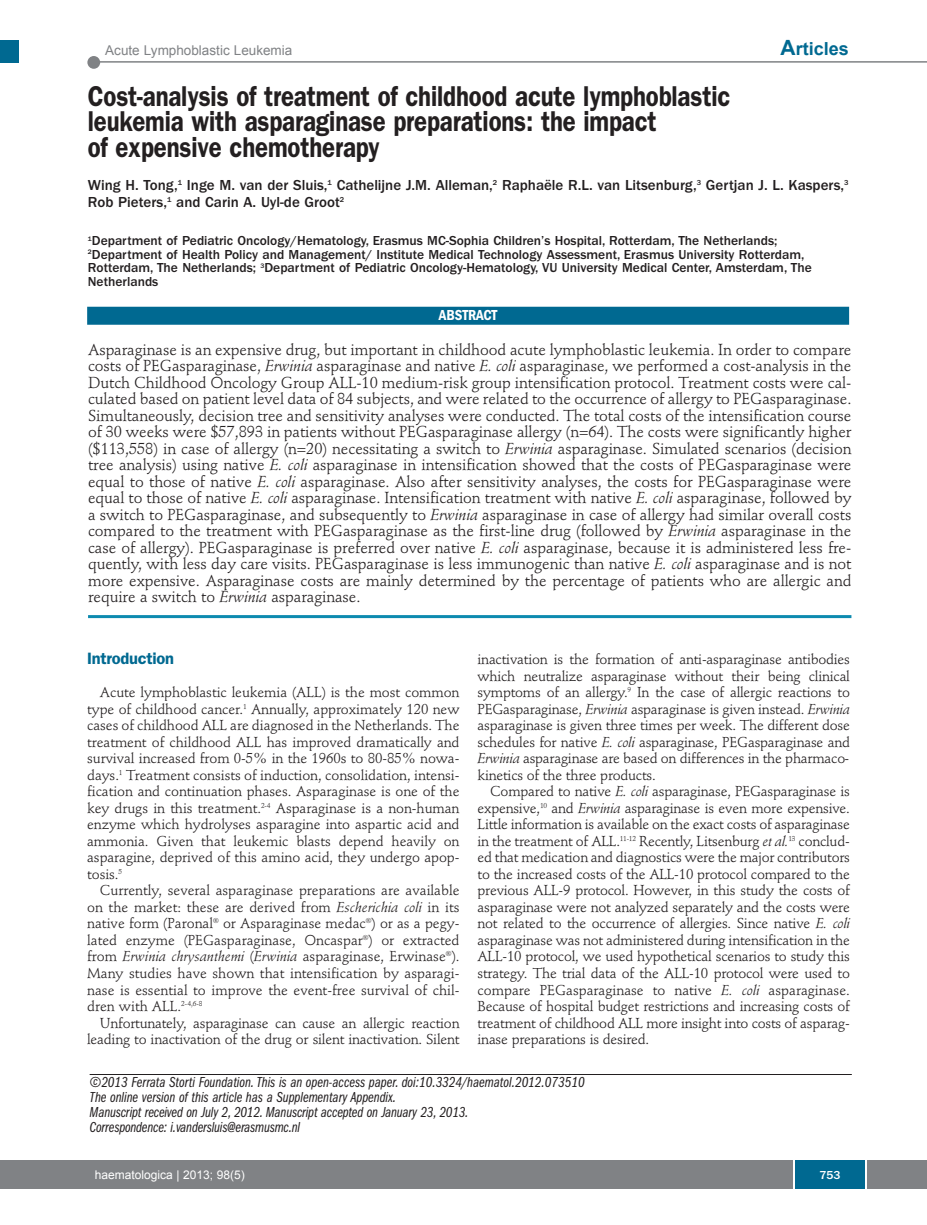
<style>
.page{position:relative;width:927px;height:1225px;background:#fff}
.page>*{position:absolute;margin:0;border:0;box-sizing:border-box;transform-origin:0 0}
.t1{font:600 28.8px/25.5px "Franklin Gothic";letter-spacing:-.005em;color:#231f20;scale:.83 1}
.t2{font:700 18px "Arial";color:#006991}
.t3{font:600 16.5px "Franklin Gothic";letter-spacing:-.015em;color:#006991}
.t4{font:15.75px/16.5px "Stempel Schneidler";letter-spacing:-.005em;color:#231f20;text-align:justify}
.t5{font:15px/15px "Franklin Gothic Book Cmpr Ital";color:#231f20}
.t6{font:500 15px/16.5px "Franklin Gothic";color:#231f20}
.t7{font:600 condensed 15px "Franklin Gothic";letter-spacing:-.005em;color:#fff}
.t8{font:14.25px/16.5px "Stempel Schneidler";letter-spacing:-.015em;color:#231f20;text-align:justify}
.t9{font:500 13.5px/13.5px "Franklin Gothic";color:#231f20}
.t10{font:13.5px "Arial";color:#808285}
.t11{font:12px "Arial";color:#fff}
.t12{font:500 12px "Franklin Gothic";color:#fff}
.s1{font-size:21px}
.s2{font-style:italic}
</style>
<div class="page">
<div style="left:87px;top:56px;width:13px;height:13px;background:#808285;border-radius:50%"></div>
<hr style="left:95px;top:61px;width:832px;height:2px;background:#808285">
<div style="left:17px;top:1160px;width:910px;height:28px;background:#808285"></div>
<div style="left:795px;top:1160px;width:70px;height:28px;background:#006991"></div>
<hr style="left:793px;top:1160px;width:2px;height:28px;background:#fff">
<hr style="left:865px;top:1160px;width:2px;height:28px;background:#fff">
<div style="left:0;top:40px;width:19px;height:22px;background:#006991"></div>
<div style="left:0;top:1160px;width:18px;height:28px;background:#808285"></div>
<hr style="left:90px;top:1074px;width:762px;height:1px;background:#231f20">
<hr style="left:88px;top:615px;width:763px;height:3px;background:#0d8aaf">
<div style="left:87px;top:307px;width:762px;height:18px;background:#006991"></div>
<p class="t10" style="left:105px;top:43px;width:189px">Acute Lymphoblastic Leukemia</p>
<p class="t2" style="left:781px;top:39px;width:70px"><span class="s1">A</span>rticles</p>
<h1 class="t1" style="left:88px;top:85px;width:776px">Cost-analysis of treatment of childhood acute lymphoblastic leukemia with asparaginase preparations: the impact<br>of expensive chemotherapy</h1>
<p class="t6" style="left:88px;top:178px;width:762px">Wing H. Tong,<sup>1</sup> Inge M. van der Sluis,<sup>1</sup> Cathelijne J.M. Alleman,<sup>2</sup> Raphaële R.L. van Litsenburg,<sup>3</sup> Gertjan J. L. Kaspers,<sup>3<br></sup>Rob Pieters,<sup>1</sup> and Carin A. Uyl-de Groot<sup>2</sup></p>
<p class="t9" style="left:88px;top:235px;width:725px"><sup>1</sup>Department of Pediatric Oncology/Hematology, Erasmus MC-Sophia Children’s Hospital, Rotterdam, The Netherlands; <sup>2</sup>Department of Health Policy and Management/ Institute Medical Technology Assessment, Erasmus University Rotterdam, Rotterdam, The Netherlands; <sup>3</sup>Department of Pediatric Oncology-Hematology, VU University Medical Center, Amsterdam, The Netherlands</p>
<p class="t7" style="left:439px;top:310px;width:60px">ABSTRACT</p>
<p class="t4" style="left:88px;top:343px;width:765px">Asparaginase is an expensive drug, but important in childhood acute lymphoblastic leukemia. In order to compare costs of PEGasparaginase, <span class="s2">Erwinia</span> asparaginase and native <span class="s2">E. coli</span> asparaginase, we performed a cost-analysis in the Dutch Childhood Oncology Group ALL-10 medium-risk group intensification protocol. Treatment costs were cal&shy;culated based on patient level data of 84 subjects, and were related to the occurrence of allergy to PEGasparaginase.<br>Simultaneously, decision tree and sensitivity analyses were conducted. The total costs of the intensification course of 30 weeks were $57,893 in patients without PEGasparaginase allergy (n=64). The costs were significantly higher ($113,558) in case of allergy (n=20) necessitating a switch to <span class="s2">Erwinia</span> asparaginase. Simulated scenarios (decision tree analysis) using native <span class="s2">E. coli</span> asparaginase in intensification showed that the costs of PEGasparaginase were equal to those of native <span class="s2">E. coli</span> asparaginase. Also after sensitivity analyses, the costs for PEGasparaginase were equal to those of native <span class="s2">E. coli</span> asparaginase. Intensification treatment with native <span class="s2">E. coli</span> asparaginase, followed by a switch to PEGasparaginase, and subsequently to <span class="s2">Erwinia</span> asparaginase in case of allergy had similar overall costs compared to the treatment with PEGasparaginase as the first-line drug (followed by <span class="s2">Erwinia</span> asparaginase in the case of allergy). PEGasparaginase is preferred over native <span class="s2">E. coli</span> asparaginase, because it is administered less fre&shy;quently, with less day care visits. PEGasparaginase is less immunogenic than native <span class="s2">E. coli</span> asparaginase and is not more expensive. Asparaginase costs are mainly determined by the percentage of patients who are allergic and require a switch to <span class="s2">Erwinia</span> asparaginase.</p>
<p class="t3" style="left:87px;top:653px;width:88px">Introduction</p>
<p class="t8" style="left:87px;top:685px;width:374px;text-indent:13px">Acute lymphoblastic leukemia (ALL) is the most common type of childhood cancer.<sup>1</sup> Annually, approximately 120 new cases of childhood ALL are diagnosed in the Netherlands. The treatment of childhood ALL has improved dramatically and survival increased from 0-5% in the 1960s to 80-85% nowa&shy;days.<sup>1</sup> Treatment consists of induction, consolidation, intensi&shy;fication and continuation phases. Asparaginase is one of the key drugs in this treatment.<sup>2-4</sup> Asparaginase is a non-human enzyme which hydrolyses asparagine into aspartic acid and ammonia. Given that leukemic blasts depend heavily on asparagine, deprived of this amino acid, they undergo apop&shy;tosis.<sup>5</sup></p>
<p class="t8" style="left:87px;top:883px;width:374px;text-indent:13px">Currently, several asparaginase preparations are available on the market: these are derived from <span class="s2">Escherichia coli</span> in its native form (Paronal<sup>®</sup> or Asparaginase medac<sup>®</sup>) or as a pegy&shy;lated enzyme (PEGasparaginase, Oncaspar<sup>®</sup>) or extracted from <span class="s2">Erwinia chrysanthemi</span> (<span class="s2">Erwinia</span> asparaginase, Erwinase<sup>®</sup>).<br>Many studies have shown that intensification by asparagi&shy;nase is essential to improve the event-free survival of chil&shy;dren with ALL.<sup>2-4,6-8</sup></p>
<p class="t8" style="left:87px;top:1015px;width:374px;text-align:right">Unfortunately, asparaginase can cause an allergic reaction leading to inactivation of the drug or silent inactivation. Silent</p>
<p class="t8" style="left:478px;top:652px;width:374px">inactivation is the formation of anti-asparaginase antibodies which neutralize asparaginase without their being clinical symptoms of an allergy.<sup>9</sup> In the case of allergic reactions to PEGasparaginase, <span class="s2">Erwinia</span> asparaginase is given instead. <span class="s2">Erwinia </span>asparaginase is given three times per week. The different dose schedules for native <span class="s2">E. coli</span> asparaginase, PEGasparaginase and <span class="s2">Erwinia</span> asparaginase are based on differences in the pharmaco&shy;kinetics of the three products.</p>
<p class="t8" style="left:478px;top:784px;width:374px;text-indent:13px">Compared to native <span class="s2">E. coli</span> asparaginase, PEGasparaginase is expensive,<sup>10</sup> and <span class="s2">Erwinia</span> asparaginase is even more expensive.<br>Little information is available on the exact costs of asparaginase in the treatment of ALL.<sup>11-12</sup> Recently, Litsenburg <span class="s2">et al.</span><sup>13</sup> conclud&shy;ed that medication and diagnostics were the major contributors to the increased costs of the ALL-10 protocol compared to the previous ALL-9 protocol. However, in this study the costs of asparaginase were not analyzed separately and the costs were not related to the occurrence of allergies. Since native <span class="s2">E. coli </span>asparaginase was not administered during intensification in the ALL-10 protocol, we used hypothetical scenarios to study this strategy. The trial data of the ALL-10 protocol were used to compare PEGasparaginase to native <span class="s2">E. coli</span> asparaginase.<br>Because of hospital budget restrictions and increasing costs of treatment of childhood ALL more insight into costs of asparag&shy;inase preparations is desired.</p>
<p class="t5" style="left:90px;top:1076px;width:497px">©2013 Ferrata Storti Foundation.This is an open-access paper. doi:10.3324/haematol.2012.073510<br>The online version of this article has a Supplementary Appendix.<br>Manuscript received on July 2, 2012. Manuscript accepted on January 23, 2013.<br>Correspondence: i.vandersluis@erasmusmc.nl</p>
<p class="t11" style="left:95px;top:1167px;width:152px">haematologica | 2013; 98(5)</p>
<p class="t12" style="left:819px;top:1171px;width:23px">753</p>
</div>
